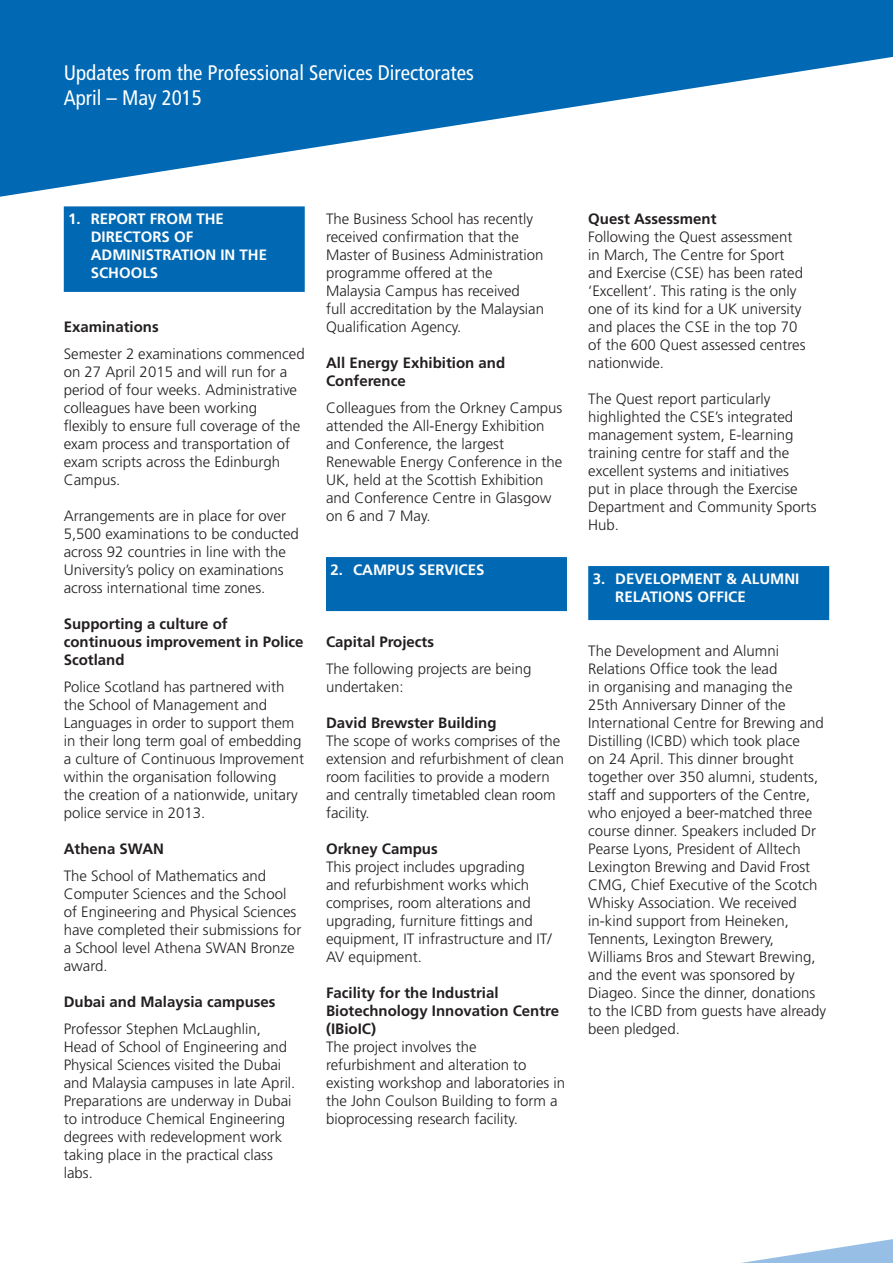
<style>
.page{position:relative;width:893px;height:1263px;background:#fff}
.page>*{position:absolute;margin:0;border:0;box-sizing:border-box;transform-origin:0 0}
.t1{font:condensed 21px/25.2px "Frutiger";color:#fff}
.t2{font:300 15px/18px "Frutiger";color:#231f20}
.t3{font:700 15px/18px "Frutiger";color:#231f20}
.t4{font:700 15px/18px "Frutiger";color:#fff}
</style>
<div class="page">
<svg style="left:0;top:0;width:893px;height:233px;fill:#0168b3"></svg>
<svg style="left:741px;top:1239px;width:152px;height:24px"></svg>
<div style="left:326px;top:557px;width:241px;height:54px;background:#0168b3"></div>
<div style="left:64px;top:206px;width:241px;height:86px;background:#0168b3"></div>
<div style="left:588px;top:566px;width:241px;height:54px;background:#0168b3"></div>
<h1 class="t1" style="left:64px;top:60px;width:412px">Updates from the Professional Services Directorates<br>April – May 2015</h1>
<p class="t4" style="left:91px;top:210px;width:178px;text-indent:-22px">1. REPORT FROM THE<br>DIRECTORS OF<br>ADMINISTRATION IN THE<br>SCHOOLS</p>
<p class="t3" style="left:64px;top:318px;width:97px">Examinations</p>
<p class="t2" style="left:64px;top:345px;width:242px">Semester 2 examinations commenced on 27 April 2015 and will run for a period of four weeks. Administrative colleagues have been working flexibly to ensure full coverage of the exam process and transportation of exam scripts across the Edinburgh<br>Campus.</p>
<p class="t2" style="left:64px;top:507px;width:237px">Arrangements are in place for over 5,500 examinations to be conducted across 92 countries in line with the University’s policy on examinations across international time zones.</p>
<p class="t3" style="left:64px;top:615px;width:241px">Supporting a culture of continuous improvement in Police<br>Scotland</p>
<p class="t2" style="left:64px;top:678px;width:242px">Police Scotland has partnered with the School of Management and Languages in order to support them in their long term goal of embedding a culture of Continuous Improvement within the organisation following<br>the creation of a nationwide, unitary police service in 2013.</p>
<p class="t3" style="left:64px;top:840px;width:102px">Athena SWAN</p>
<p class="t2" style="left:64px;top:867px;width:239px">The School of Mathematics and<br>Computer Sciences and the School of Engineering and Physical Sciences have completed their submissions for a School level Athena SWAN Bronze award.</p>
<p class="t3" style="left:64px;top:993px;width:213px">Dubai and Malaysia campuses</p>
<p class="t2" style="left:64px;top:1020px;width:233px">Professor Stephen McLaughlin,<br>Head of School of Engineering and<br>Physical Sciences visited the Dubai and Malaysia campuses in late April.<br>Preparations are underway in Dubai to introduce Chemical Engineering degrees with redevelopment work taking place in the practical class labs.</p>
<p class="t2" style="left:326px;top:210px;width:220px">The Business School has recently received confirmation that the<br>Master of Business Administration programme offered at the<br>Malaysia Campus has received<br>full accreditation by the Malaysian<br>Qualification Agency.</p>
<p class="t3" style="left:326px;top:354px;width:181px">All Energy Exhibition and<br>Conference</p>
<p class="t2" style="left:326px;top:399px;width:238px">Colleagues from the Orkney Campus attended the All-Energy Exhibition and Conference, the largest<br>Renewable Energy Conference in the<br>UK, held at the Scottish Exhibition and Conference Centre in Glasgow on 6 and 7 May.</p>
<p class="t4" style="left:330px;top:561px;width:155px">2. CAMPUS SERVICES</p>
<p class="t3" style="left:326px;top:633px;width:110px">Capital Projects</p>
<p class="t2" style="left:326px;top:660px;width:207px">The following projects are being undertaken:</p>
<p class="t3" style="left:326px;top:714px;width:172px">David Brewster Building</p>
<p class="t2" style="left:326px;top:732px;width:240px">The scope of works comprises of the extension and refurbishment of clean room facilities to provide a modern and centrally timetabled clean room facility.</p>
<p class="t3" style="left:326px;top:840px;width:113px">Orkney Campus</p>
<p class="t2" style="left:326px;top:858px;width:227px">This project includes upgrading and refurbishment works which comprises, room alterations and upgrading, furniture fittings and equipment, IT infrastructure and IT/<br>AV equipment.</p>
<p class="t3" style="left:326px;top:984px;width:235px">Facility for the Industrial<br>Biotechnology Innovation Centre (IBioIC)</p>
<p class="t2" style="left:326px;top:1038px;width:241px">The project involves the refurbishment and alteration to existing workshop and laboratories in the John Coulson Building to form a bioprocessing research facility.</p>
<p class="t3" style="left:588px;top:210px;width:130px">Quest Assessment</p>
<p class="t2" style="left:588px;top:228px;width:219px">Following the Quest assessment in March, The Centre for Sport and Exercise (CSE) has been rated ‘Excellent’. This rating is the only one of its kind for a UK university and places the CSE in the top 70 of the 600 Quest assessed centres nationwide.</p>
<p class="t2" style="left:588px;top:390px;width:230px">The Quest report particularly highlighted the CSE’s integrated management system, E-learning training centre for staff and the excellent systems and initiatives<br>put in place through the Exercise<br>Department and Community Sports<br>Hub.</p>
<p class="t4" style="left:615px;top:570px;width:186px;text-indent:-22px">3. DEVELOPMENT &amp; ALUMNI<br>RELATIONS OFFICE</p>
<p class="t2" style="left:588px;top:642px;width:239px">The Development and Alumni<br>Relations Office took the lead<br>in organising and managing the<br>25th Anniversary Dinner of the<br>International Centre for Brewing and<br>Distilling (ICBD) which took place<br>on 24 April. This dinner brought together over 350 alumni, students, staff and supporters of the Centre, who enjoyed a beer-matched three course dinner. Speakers included Dr<br>Pearse Lyons, President of Alltech<br>Lexington Brewing and David Frost<br>CMG, Chief Executive of the Scotch<br>Whisky Association. We received in-kind support from Heineken,<br>Tennents, Lexington Brewery,<br>Williams Bros and Stewart Brewing, and the event was sponsored by<br>Diageo. Since the dinner, donations to the ICBD from guests have already been pledged.</p>
</div>
